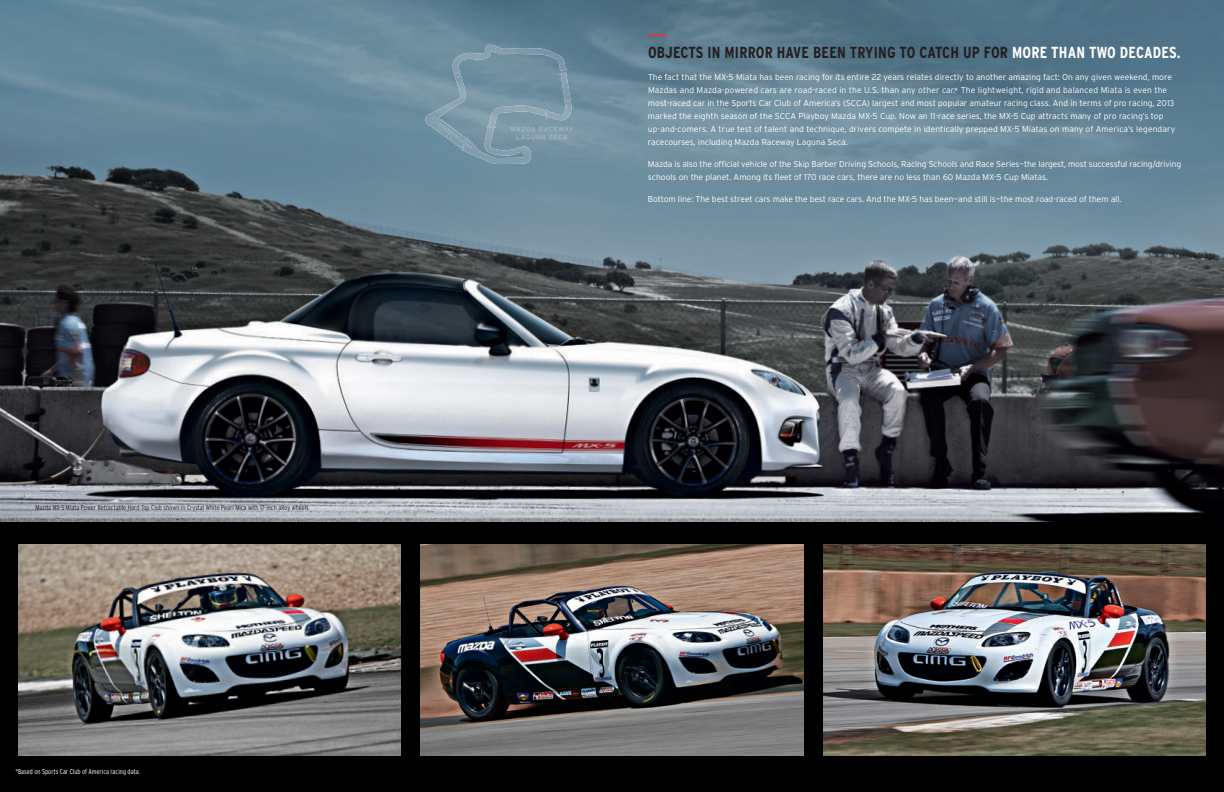
<style>
.page{position:relative;width:1224px;height:792px;background:#fff}
.page>*{position:absolute;margin:0;border:0;box-sizing:border-box;transform-origin:0 0}
.t1{font:700 condensed 16px "Interstate";letter-spacing:.01em;color:#231f20}
.t2{font:300 8.5px/13px "Interstate";color:#fff}
.t3{font:300 condensed 7px "Interstate";color:#231f20}
.t4{font:300 condensed 7px "Interstate";color:#fff}
.s1{color:#fff}
.s2{font-size:9px}
</style>
<div class="page">
<img style="left:0;top:0;width:1224px;height:522px">
<div style="left:0;top:522px;width:1224px;height:270px;background:#000"></div>
<img style="left:18px;top:544px;width:382px;height:212px">
<img style="left:421px;top:544px;width:182px;height:212px">
<img style="left:425px;top:45px;width:143px;height:104px">
<img style="left:510px;top:127px;width:64px;height:5px">
<img style="left:516px;top:135px;width:51px;height:5px">
<img style="left:824px;top:544px;width:382px;height:212px">
<img style="left:603px;top:544px;width:200px;height:212px">
<svg style="left:648px;top:34px;width:18px;height:2px"></svg>
<p class="t3" style="left:36px;top:503px;width:275px">Mazda MX-5 Miata Power Retractable Hard Top Club shown in Crystal White Pearl Mica with 17-inch alloy wheels</p>
<p class="t4" style="left:15px;top:767px;width:126px">*Based on Sports Car Club of America racing data.</p>
<h1 class="t1" style="left:648px;top:43px;width:534px">OBJECTS IN MIRROR HAVE BEEN TRYING TO CATCH UP FOR <span class="s1">MORE THAN TWO DECADES.</span></h1>
<p class="t2" style="left:648px;top:71px;width:529px">The fact that the MX-5 Miata has been racing for its entire 22 years relates directly to another amazing fact: On any given weekend, more Mazdas and Mazda-powered cars are road-raced in the U.S. than any other car.<span class="s2">*</span> The lightweight, rigid and balanced Miata is even the most-raced car in the Sports Car Club of America’s (SCCA) largest and most popular amateur racing class. And in terms of pro racing, 2013 marked the eighth season of the SCCA Playboy Mazda MX-5 Cup. Now an 11-race series, the MX-5 Cup attracts many of pro racing’s top up-and-comers. A true test of talent and technique, drivers compete in identically prepped MX-5 Miatas on many of America’s legendary racecourses, including Mazda Raceway Laguna Seca.</p>
<p class="t2" style="left:648px;top:158px;width:535px">Mazda is also the official vehicle of the Skip Barber Driving Schools, Racing Schools and Race Series—the largest, most successful racing/driving schools on the planet. Among its fleet of 170 race cars, there are no less than 60 Mazda MX-5 Cup Miatas.</p>
<p class="t2" style="left:648px;top:193px;width:475px">Bottom line: The best street cars make the best race cars. And the MX-5 has been—and still is—the most road-raced of them all.</p>
</div>
